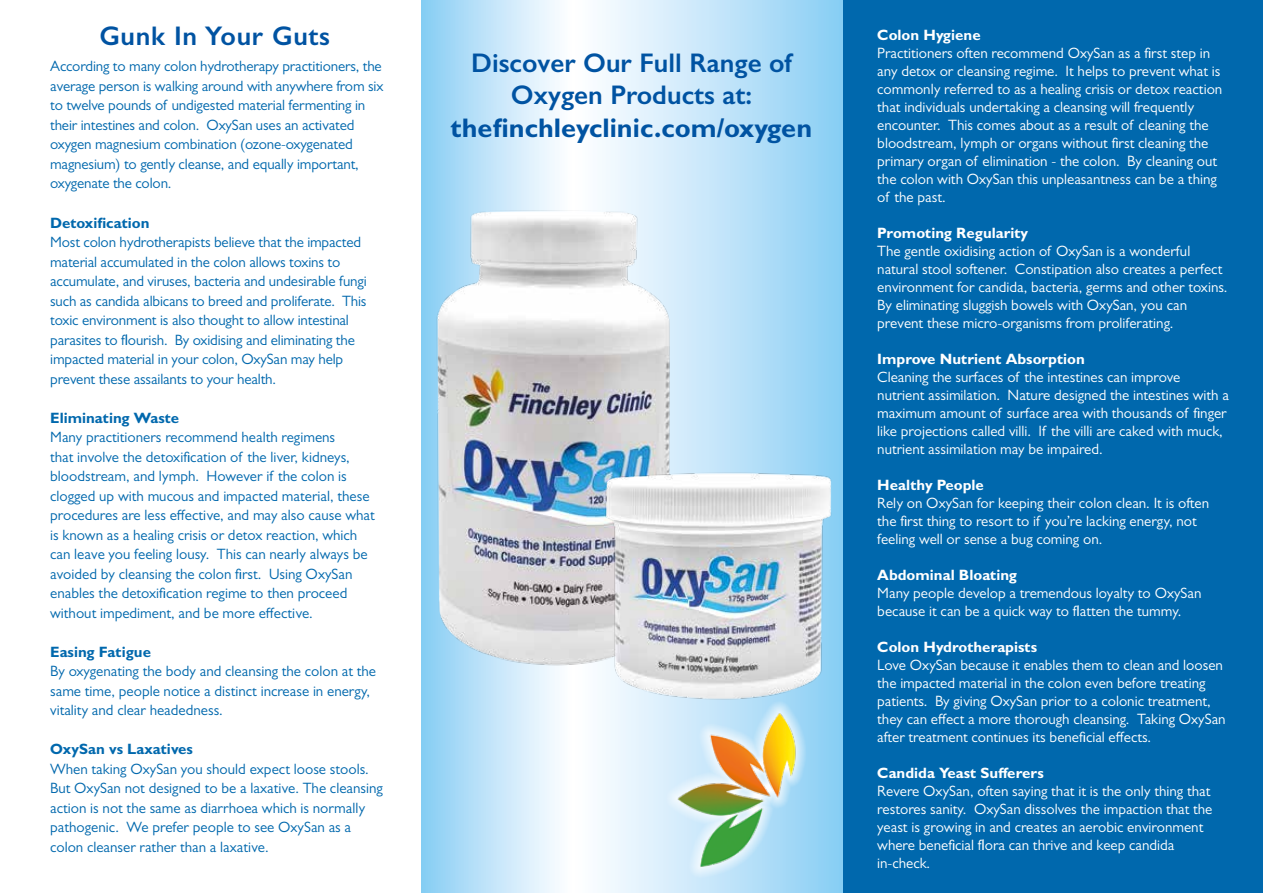
<style>
.page{position:relative;width:1263px;height:893px;background:#fff}
.page>*{position:absolute;margin:0;border:0;box-sizing:border-box;transform-origin:0 0}
.t1{font:600 27px/32.4px "Gill Sans";color:#0053a2;text-align:center}
.t2{font:700 27px "Gill Sans";color:#0053a2}
.t3{font:600 27px "Gill Sans";letter-spacing:.025em;color:#0053a2}
.t4{font:15px/18px "Gill Sans";color:#fff}
.t5{font:15px/19.5px "Gill Sans";letter-spacing:-.01em;color:#0068ad}
.t6{font:700 15px "Gill Sans";color:#fff}
.t7{font:700 15px "Gill Sans";color:#0068ad}
</style>
<div class="page">
<div style="left:842px;top:0;width:421px;height:893px;background:#0068ad"></div>
<svg style="left:421px;top:0;width:421px;height:893px"></svg>
<img style="left:421px;top:200px;width:275px;height:471px">
<svg style="left:666px;top:716px;width:141px;height:162px;background:#bde2f9"></svg>
<img style="left:675px;top:716px;width:123px;height:153px">
<img style="left:595px;top:455px;width:247px;height:261px">
<h1 class="t3" style="left:99px;top:20px;width:232px">Gunk In Your Guts</h1>
<p class="t5" style="left:50px;top:57px;width:335px">According to many colon hydrotherapy practitioners, the average person is walking around with anywhere from six to twelve pounds of undigested material fermenting in their intestines and colon. OxySan uses an activated oxygen magnesium combination (ozone-oxygenated magnesium) to gently cleanse, and equally important, oxygenate the colon.</p>
<p class="t7" style="left:50px;top:213px;width:101px">Detoxification</p>
<p class="t5" style="left:50px;top:232px;width:318px">Most colon hydrotherapists believe that the impacted material accumulated in the colon allows toxins to accumulate, and viruses, bacteria and undesirable fungi such as candida albicans to breed and proliferate. This toxic environment is also thought to allow intestinal parasites to flourish. By oxidising and eliminating the impacted material in your colon, OxySan may help prevent these assailants to your health.</p>
<p class="t7" style="left:50px;top:408px;width:131px">Eliminating Waste</p>
<p class="t5" style="left:50px;top:427px;width:326px">Many practitioners recommend health regimens<br>that involve the detoxification of the liver, kidneys, bloodstream, and lymph. However if the colon is clogged up with mucous and impacted material, these procedures are less effective, and may also cause what is known as a healing crisis or detox reaction, which can leave you feeling lousy. This can nearly always be avoided by cleansing the colon first. Using OxySan enables the detoxification regime to then proceed without impediment, and be more effective.</p>
<p class="t7" style="left:50px;top:642px;width:102px">Easing Fatigue</p>
<p class="t5" style="left:50px;top:661px;width:327px">By oxygenating the body and cleansing the colon at the same time, people notice a distinct increase in energy, vitality and clear headedness.</p>
<p class="t7" style="left:50px;top:740px;width:144px">OxySan vs Laxatives</p>
<p class="t5" style="left:50px;top:759px;width:334px">When taking OxySan you should expect loose stools.<br>But OxySan not designed to be a laxative. The cleansing action is not the same as diarrhoea which is normally pathogenic. We prefer people to see OxySan as a colon cleanser rather than a laxative.</p>
<h1 class="t1" style="left:471px;top:46px;width:322px">Discover Our Full Range of<br>Oxygen Products at:</h1>
<h1 class="t2" style="left:451px;top:111px;width:363px">thefinchleyclinic.com/oxygen</h1>
<p class="t6" style="left:877px;top:26px;width:105px">Colon Hygiene</p>
<p class="t4" style="left:877px;top:44px;width:346px">Practitioners often recommend OxySan as a first step in any detox or cleansing regime. It helps to prevent what is commonly referred to as a healing crisis or detox reaction that individuals undertaking a cleansing will frequently encounter. This comes about as a result of cleaning the bloodstream, lymph or organs without first cleaning the primary organ of elimination - the colon. By cleaning out the colon with OxySan this unpleasantness can be a thing of the past.</p>
<p class="t6" style="left:877px;top:224px;width:152px">Promoting Regularity</p>
<p class="t4" style="left:877px;top:242px;width:352px">The gentle oxidising action of OxySan is a wonderful natural stool softener. Constipation also creates a perfect environment for candida, bacteria, germs and other toxins.<br>By eliminating sluggish bowels with OxySan, you can prevent these micro-organisms from proliferating.</p>
<p class="t6" style="left:877px;top:350px;width:209px">Improve Nutrient Absorption</p>
<p class="t4" style="left:877px;top:368px;width:353px">Cleaning the surfaces of the intestines can improve nutrient assimilation. Nature designed the intestines with a maximum amount of surface area with thousands of finger like projections called villi. If the villi are caked with muck, nutrient assimilation may be impaired.</p>
<p class="t6" style="left:877px;top:476px;width:108px">Healthy People</p>
<p class="t4" style="left:877px;top:494px;width:333px">Rely on OxySan for keeping their colon clean. It is often the first thing to resort to if you’re lacking energy, not feeling well or sense a bug coming on.</p>
<p class="t6" style="left:877px;top:566px;width:141px">Abdominal Bloating</p>
<p class="t4" style="left:877px;top:584px;width:326px">Many people develop a tremendous loyalty to OxySan because it can be a quick way to flatten the tummy.</p>
<p class="t6" style="left:877px;top:638px;width:161px">Colon Hydrotherapists</p>
<p class="t4" style="left:877px;top:656px;width:350px">Love OxySan because it enables them to clean and loosen the impacted material in the colon even before treating patients. By giving OxySan prior to a colonic treatment, they can effect a more thorough cleansing. Taking OxySan after treatment continues its beneficial effects.</p>
<p class="t6" style="left:877px;top:764px;width:168px">Candida Yeast Sufferers</p>
<p class="t4" style="left:877px;top:782px;width:337px">Revere OxySan, often saying that it is the only thing that restores sanity. OxySan dissolves the impaction that the yeast is growing in and creates an aerobic environment where beneficial flora can thrive and keep candida in-check.</p>
</div>
